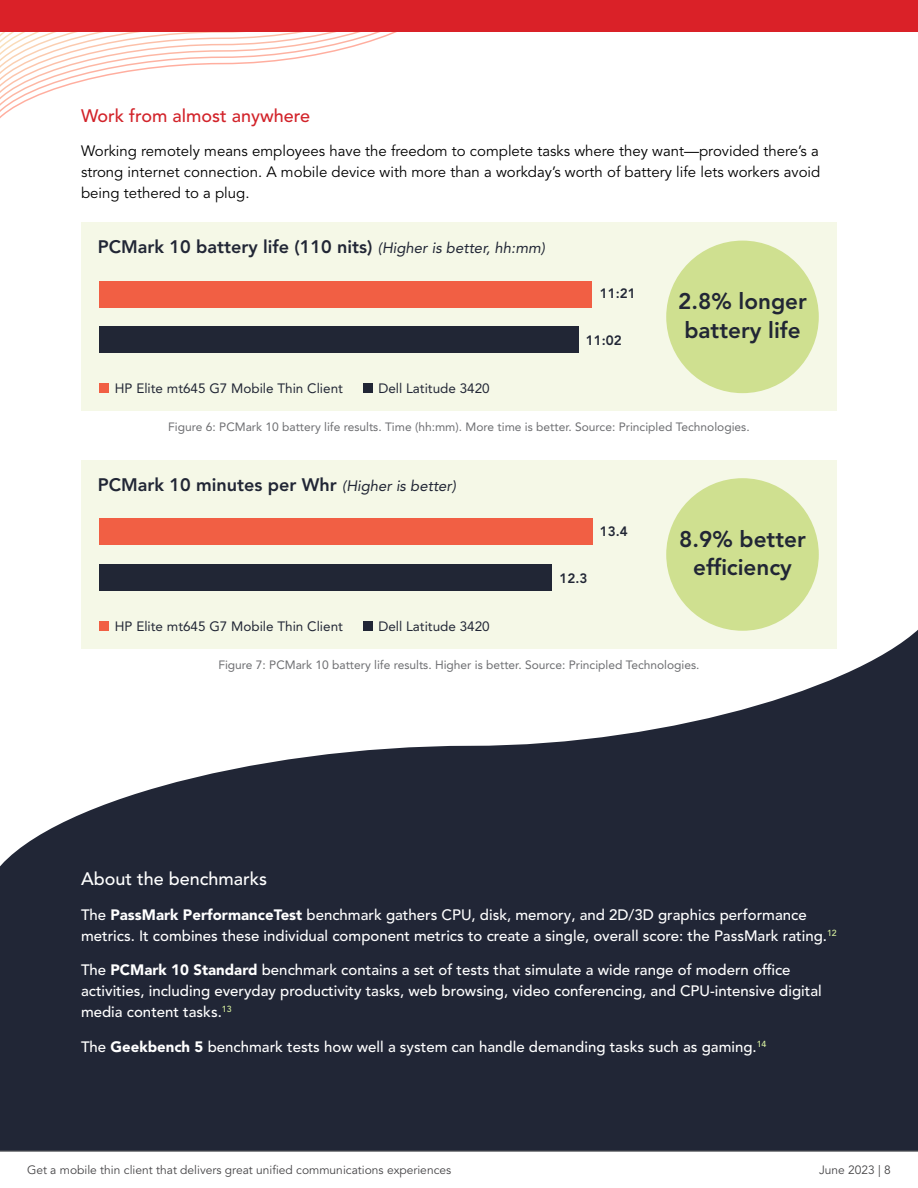
<style>
.page{position:relative;width:918px;height:1188px;background:#fff}
.page>*{position:absolute;margin:0;border:0;box-sizing:border-box;transform-origin:0 0}
.t1{font:800 22.5px/28.5px "Avenir LT Pro";color:#212635}
.t2{font:800 18px "Avenir LT Pro";color:#212635}
.t3{font:500 18px "Avenir LT Pro";color:#d2232a}
.t4{font:500 18px "Avenir LT Pro";color:#fff}
.t5{font:500 15px/21px "Avenir LT Pro";color:#fff}
.t6{font:15px/21px "Avenir LT Pro";color:#000;text-align:justify}
.t7{font:13.5px "Avenir LT Pro";color:#212635}
.t8{font:800 13.5px "Avenir LT Pro";color:#212635}
.t9{font:12px "Avenir LT Pro";color:#6d6e71}
.t10{font:12px "Avenir LT Pro";color:#464547}
.s1{font-weight:400;font-style:italic;font-size:15px}
.s2{font-weight:900}
</style>
<div class="page">
<div style="left:81px;top:222px;width:756px;height:189px;background:#f5f8e7"></div>
<div style="left:99px;top:281px;width:493px;height:26px;background:#f15f44"></div>
<div style="left:99px;top:327px;width:479px;height:26px;background:#212635"></div>
<div style="left:666px;top:241px;width:153px;height:152px;background:#cfe090;border-radius:50%"></div>
<div style="left:99px;top:384px;width:10px;height:9px;background:#f15f44"></div>
<div style="left:363px;top:384px;width:9px;height:9px;background:#212635"></div>
<div style="left:81px;top:460px;width:756px;height:189px;background:#f5f8e7"></div>
<div style="left:99px;top:519px;width:493px;height:26px;background:#f15f44"></div>
<div style="left:99px;top:564px;width:453px;height:26px;background:#212635"></div>
<div style="left:666px;top:478px;width:153px;height:153px;background:#cfe090;border-radius:50%"></div>
<svg style="left:0;top:32px;width:397px;height:86px"></svg>
<svg style="left:0;top:616px;width:918px;height:535px;fill:#212636"></svg>
<hr style="left:0;top:1151px;width:918px;height:1px;background:#616264">
<div style="left:0;top:0;width:918px;height:32px;background:#da2128"></div>
<p class="t3" style="left:81px;top:105px;width:231px">Work from almost anywhere</p>
<p class="t6" style="left:81px;top:141px;width:741px">Working remotely means employees have the freedom to complete tasks where they want—provided there’s a strong internet connection. A mobile device with more than a workday’s worth of battery life lets workers avoid being tethered to a plug.</p>
<p class="t2" style="left:98px;top:236px;width:449px">PCMark 10 battery life (110 nits) <span class="s1">(Higher is better, hh:mm)</span></p>
<p class="t8" style="left:600px;top:285px;width:37px">11:21</p>
<p class="t8" style="left:586px;top:332px;width:37px">11:02</p>
<h1 class="t1" style="left:678px;top:287px;width:130px">2.8% longer battery life</h1>
<p class="t7" style="left:115px;top:380px;width:230px">HP Elite mt645 G7 Mobile Thin Client</p>
<p class="t7" style="left:378px;top:380px;width:113px">Dell Latitude 3420</p>
<p class="t9" style="left:168px;top:420px;width:583px">Figure 6: PCMark 10 battery life results. Time (hh:mm). More time is better. Source: Principled Technologies.</p>
<p class="t2" style="left:98px;top:474px;width:360px">PCMark 10 minutes per Whr <span class="s1">(Higher is better)</span></p>
<p class="t8" style="left:600px;top:523px;width:29px">13.4</p>
<p class="t8" style="left:559px;top:570px;width:29px">12.3</p>
<h1 class="t1" style="left:679px;top:525px;width:128px;text-align:center">8.9% better efficiency</h1>
<p class="t7" style="left:115px;top:618px;width:230px">HP Elite mt645 G7 Mobile Thin Client</p>
<p class="t7" style="left:378px;top:618px;width:113px">Dell Latitude 3420</p>
<p class="t9" style="left:218px;top:657px;width:483px">Figure 7: PCMark 10 battery life results. Higher is better. Source: Principled Technologies.</p>
<p class="t4" style="left:81px;top:868px;width:188px">About the benchmarks</p>
<p class="t5" style="left:81px;top:904px;width:757px">The <span class="s2">PassMark PerformanceTest</span> benchmark gathers CPU, disk, memory, and 2D/3D graphics performance metrics. It combines these individual component metrics to create a single, overall score: the PassMark rating.<sup>12</sup></p>
<p class="t5" style="left:81px;top:960px;width:742px">The <span class="s2">PCMark 10 Standard</span> benchmark contains a set of tests that simulate a wide range of modern office activities, including everyday productivity tasks, web browsing, video conferencing, and CPU-intensive digital media content tasks.<sup>13</sup></p>
<p class="t5" style="left:81px;top:1036px;width:687px">The <span class="s2">Geekbench 5</span> benchmark tests how well a system can handle demanding tasks such as gaming.<sup>14</sup></p>
<p class="t10" style="left:27px;top:1163px;width:426px">Get a mobile thin client that delivers great unified communications experiences</p>
<p class="t10" style="left:819px;top:1163px;width:73px">June 2023 | 8</p>
</div>
